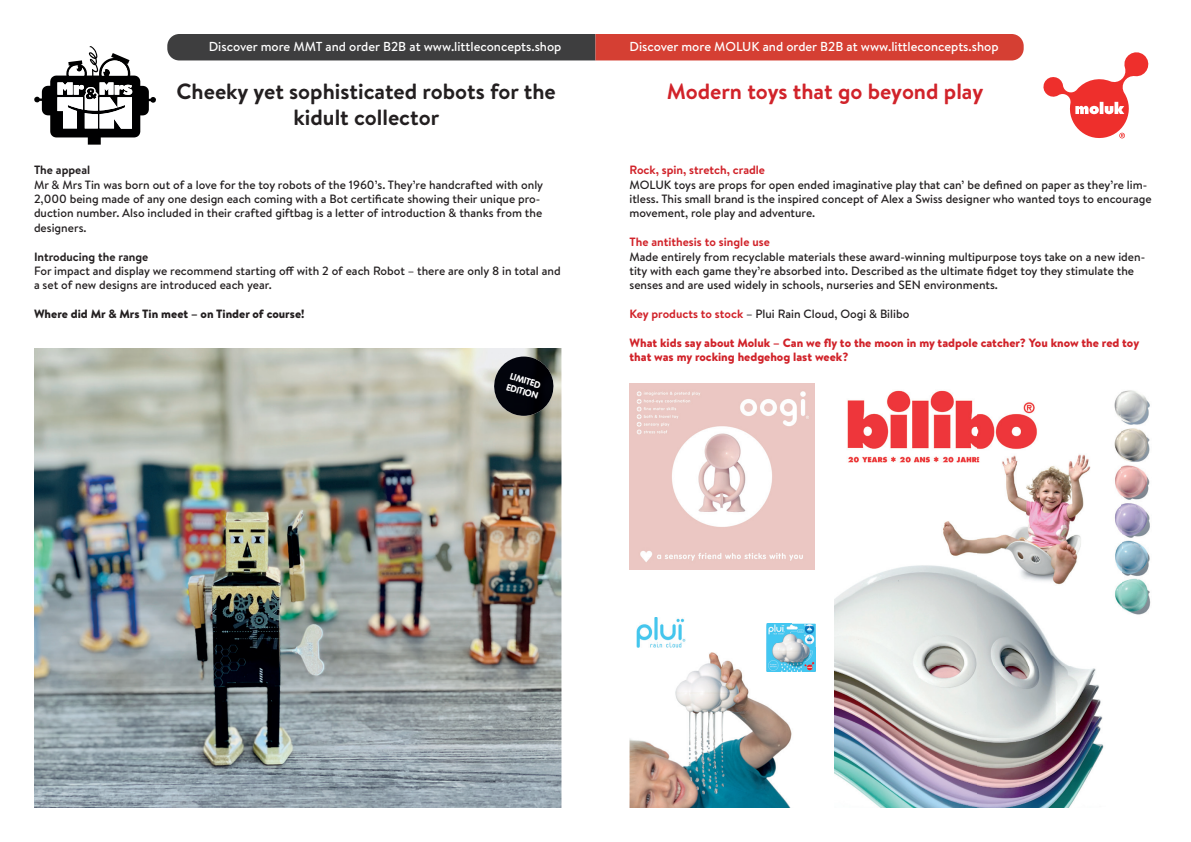
<style>
.page{position:relative;width:1191px;height:842px;background:#fff}
.page>*{position:absolute;margin:0;border:0;box-sizing:border-box;transform-origin:0 0}
.t1{font:700 22px/26.4px "Brandon Text";color:#231f20;text-align:center}
.t2{font:700 22px "Brandon Text";color:#d1232a}
.t3{font:500 13px "Brandon Text";color:#fff}
.t4{font:500 12px/14.4px "Brandon Text";color:#231f20}
.t5{font:900 12px/14.4px "Brandon Text";color:#d1232a}
.t6{font:700 12px "Brandon Text";color:#d1232a}
.t7{font:900 12px "Brandon Text";color:#231f20}
.t8{font:700 12px "Brandon Text";color:#231f20}
.t9{font:9.3px/11.2px "VAG Rounded Bold";color:#fff}
.s1{font-weight:700;color:#d1232a}
</style>
<div class="page">
<img style="left:629px;top:647px;width:173px;height:161px">
<img style="left:629px;top:384px;width:186px;height:185px">
<img style="left:766px;top:624px;width:25px;height:20px">
<img style="left:791px;top:624px;width:24px;height:23px">
<img style="left:802px;top:647px;width:13px;height:24px">
<img style="left:766px;top:644px;width:36px;height:27px">
<img style="left:34px;top:348px;width:527px;height:460px">
<svg style="left:34px;top:46px;width:122px;height:99px"></svg>
<img style="left:490px;top:356px;width:67px;height:60px">
<svg style="left:167px;top:34px;width:856px;height:26px;background:#8a3f3a"></svg>
<svg style="left:1043px;top:52px;width:105px;height:86px"></svg>
<img style="left:834px;top:390px;width:317px;height:418px">
<img style="left:636px;top:617px;width:49px;height:30px">
<p class="t3" style="left:209px;top:37px;width:354px">Discover more MMT and order B2B at www.littleconcepts.shop</p>
<p class="t3" style="left:629px;top:37px;width:370px">Discover more MOLUK and order B2B at www.littleconcepts.shop</p>
<h1 class="t1" style="left:176px;top:78px;width:381px">Cheeky yet sophisticated robots for the kidult collector</h1>
<h1 class="t2" style="left:667px;top:76px;width:318px">Modern toys that go beyond play</h1>
<p class="t8" style="left:34px;top:162px;width:58px">The appeal</p>
<p class="t4" style="left:34px;top:177px;width:511px">Mr &amp; Mrs Tin was born out of a love for the toy robots of the 1960’s. They’re handcrafted with only 2,000 being made of any one design each coming with a Bot certificate showing their unique pro&shy;duction number. Also included in their crafted giftbag is a letter of introduction &amp; thanks from the designers.</p>
<p class="t8" style="left:34px;top:248px;width:116px">Introducing the range</p>
<p class="t4" style="left:34px;top:263px;width:528px">For impact and display we recommend starting off with 2 of each Robot – there are only 8 in total and a set of new designs are introduced each year.</p>
<p class="t7" style="left:34px;top:306px;width:272px">Where did Mr &amp; Mrs Tin meet – on Tinder of course!</p>
<p class="t6" style="left:629px;top:162px;width:137px">Rock, spin, stretch, cradle</p>
<p class="t4" style="left:629px;top:177px;width:524px">MOLUK toys are props for open ended imaginative play that can’ be defined on paper as they’re lim&shy;itless. This small brand is the inspired concept of Alex a Swiss designer who wanted toys to encourage movement, role play and adventure.</p>
<p class="t6" style="left:629px;top:234px;width:142px">The antithesis to single use</p>
<p class="t4" style="left:629px;top:249px;width:517px">Made entirely from recyclable materials these award-winning multipurpose toys take on a new iden&shy;tity with each game they’re absorbed into. Described as the ultimate fidget toy they stimulate the senses and are used widely in schools, nurseries and SEN environments.</p>
<p class="t4" style="left:629px;top:307px;width:281px"><span class="s1">Key products to stock</span> – Plui Rain Cloud, Oogi &amp; Bilibo</p>
<p class="t5" style="left:629px;top:335px;width:511px">What kids say about Moluk – Can we fly to the moon in my tadpole catcher? You know the red toy that was my rocking hedgehog last week?</p>
<p class="t9" style="left:511px;top:370px;width:34px;rotate:17deg">LIMITED<br>EDITION</p>
</div>
